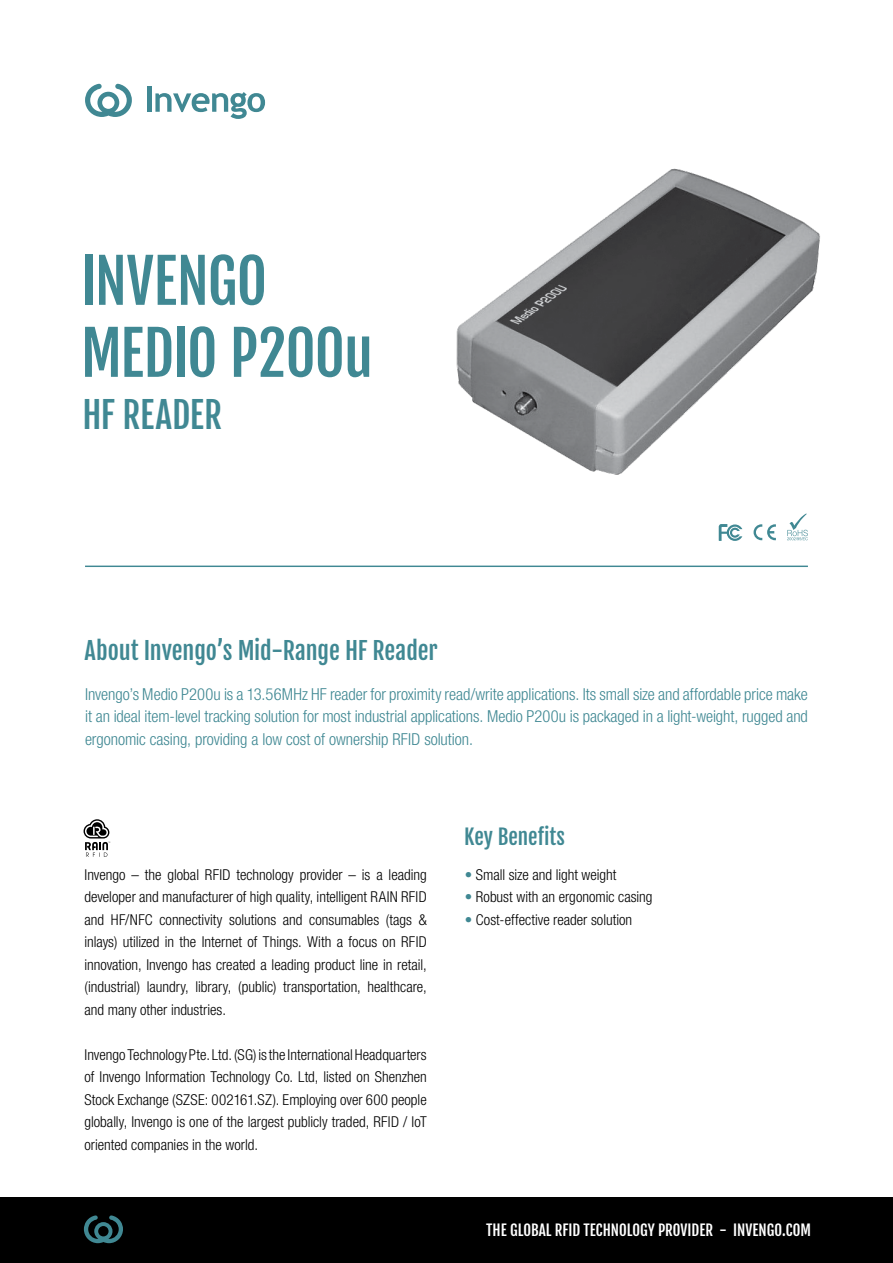
<style>
.page{position:relative;width:893px;height:1263px;background:#fff}
.page>*{position:absolute;margin:0;border:0;box-sizing:border-box;transform-origin:0 0}
.t1{font:60px/72px "Fjalla One";letter-spacing:-.01em;color:#408893}
.t2{font:36px "Fjalla One";letter-spacing:-.005em;color:#408893}
.t3{font:24px "Fjalla One";letter-spacing:-.005em;color:#408893}
.t4{font:21px "Fjalla One";color:#408893}
.t5{font:300 condensed 16.5px/22.5px "Helvetica Neue LT Com";letter-spacing:-.005em;color:#408893;text-align:justify}
.t6{font:300 condensed 15px/22.5px "Helvetica Neue LT Com";color:#000;text-align:justify}
.t7{font:15px "Fjalla One";color:#fff}
.s1{color:#408893}
</style>
<div class="page">
<div style="left:0;top:1197px;width:893px;height:66px;background:#000"></div>
<svg style="left:84px;top:1215px;width:39px;height:28px"></svg>
<hr style="left:147px;top:87px;width:4px;height:25px;background:#408893">
<svg style="left:155px;top:92px;width:110px;height:27px"></svg>
<svg style="left:85px;top:84px;width:47px;height:33px"></svg>
<svg style="left:84px;top:819px;width:26px;height:38px"></svg>
<hr style="left:85px;top:566px;width:723px;height:1px;background:#408893">
<img style="left:456px;top:168px;width:364px;height:307px">
<svg style="left:719px;top:524px;width:23px;height:17px"></svg>
<svg style="left:787px;top:513px;width:21px;height:27px"></svg>
<svg style="left:753px;top:524px;width:23px;height:16px"></svg>
<h1 class="t1" style="left:81px;top:245px;width:294px">INVENGO<br>MEDIO P200u</h1>
<h2 class="t2" style="left:83px;top:393px;width:141px">HF READER</h2>
<h3 class="t3" style="left:85px;top:635px;width:355px">About Invengo’s Mid-Range HF Reader</h3>
<p class="t5" style="left:85px;top:682px;width:724px">Invengo’s Medio P200u is a 13.56MHz HF reader for proximity read/write applications. Its small size and affordable price make it an ideal item-level tracking solution for most industrial applications. Medio P200u is packaged in a light-weight, rugged and ergonomic casing, providing a low cost of ownership RFID solution.</p>
<p class="t6" style="left:84px;top:863px;width:344px">Invengo – the global RFID technology provider – is a leading developer and manufacturer of high quality, intelligent RAIN RFID and HF/NFC connectivity solutions and consumables (tags &amp; inlays) utilized in the Internet of Things. With a focus on RFID innovation, Invengo has created a leading product line in retail, (industrial) laundry, library, (public) transportation, healthcare, and many other industries.</p>
<p class="t6" style="left:84px;top:1043px;width:344px">Invengo Technology Pte. Ltd. (SG) is the International Headquarters of Invengo Information Technology Co. Ltd, listed on Shenzhen Stock Exchange (SZSE: 002161.SZ). Employing over 600 people globally, Invengo is one of the largest publicly traded, RFID / IoT oriented companies in the world.</p>
<h3 class="t4" style="left:464px;top:824px;width:102px">Key Benefits</h3>
<p class="t6" style="left:465px;top:863px;width:153px"><span class="s1">•</span> Small size and light weight</p>
<p class="t6" style="left:465px;top:885px;width:189px"><span class="s1">•</span> Robust with an ergonomic casing</p>
<p class="t6" style="left:465px;top:908px;width:169px"><span class="s1">•</span> Cost-effective reader solution</p>
<p class="t7" style="left:486px;top:1221px;width:326px">THE GLOBAL RFID TECHNOLOGY PROVIDER - INVENGO.COM</p>
</div>
